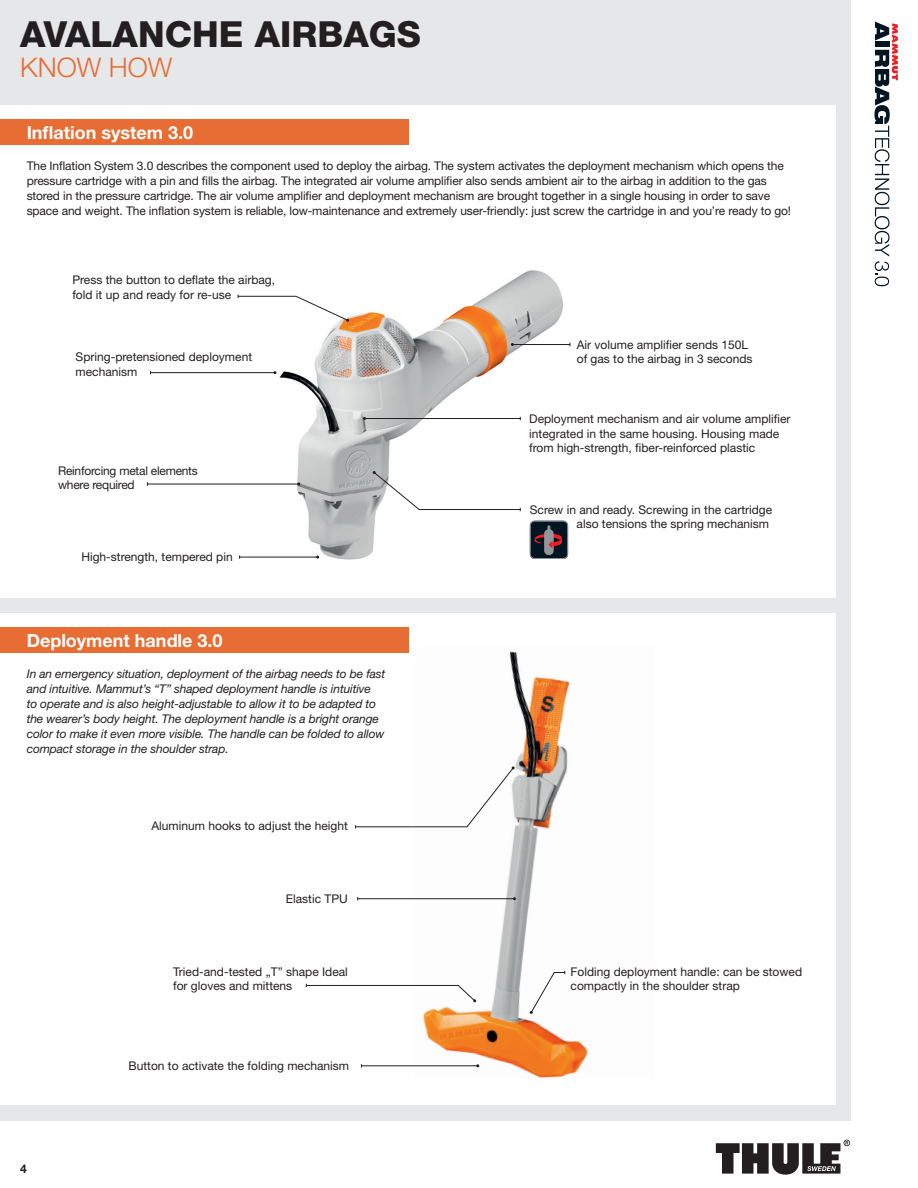
<style>
.page{position:relative;width:918px;height:1188px;background:#fff}
.page>*{position:absolute;margin:0;border:0;box-sizing:border-box;transform-origin:0 0}
.t1{font:800 36px "Helvetica Neue LT Std";color:#231f20}
.t2{font:300 27px "Helvetica Neue LT Std";color:#e76d34}
.t3{font:700 18px "Helvetica Neue LT Std";color:#fff}
.t4{font:12px/14.4px "Helvetica Neue LT Std";letter-spacing:-.01em;color:#231f20}
.t5{font:italic 12px/15px "Helvetica Neue LT Std";letter-spacing:-.01em;color:#231f20}
.t6{font:700 12px "Helvetica Neue LT Std";color:#231f20}
</style>
<div class="page">
<div style="left:0;top:0;width:850px;height:1120px;background:#e6e7e9"></div>
<svg style="left:716px;top:1140px;width:134px;height:35px"></svg>
<svg style="left:874px;top:22px;width:24px;height:264px"></svg>
<div style="left:0;top:106px;width:835px;height:492px;background:#fff"></div>
<div style="left:0;top:614px;width:835px;height:491px;background:#fff"></div>
<div style="left:0;top:120px;width:408px;height:25px;background:#e76d34"></div>
<img style="left:242px;top:270px;width:329px;height:290px">
<img style="left:416px;top:651px;width:172px;height:427px">
<div style="left:0;top:628px;width:408px;height:25px;background:#e76d34"></div>
<svg style="left:530px;top:521px;width:38px;height:38px"></svg>
<svg style="left:237px;top:295px;width:112px;height:27px"></svg>
<hr style="left:151px;top:372px;width:124px;height:1px;background:#231f20">
<hr style="left:147px;top:484px;width:152px;height:1px;background:#231f20">
<hr style="left:240px;top:557px;width:78px;height:1px;background:#231f20">
<svg style="left:373px;top:471px;width:148px;height:40px"></svg>
<hr style="left:364px;top:418px;width:156px;height:1px;background:#231f20">
<hr style="left:512px;top:344px;width:58px;height:1px;background:#231f20">
<svg style="left:355px;top:766px;width:160px;height:63px"></svg>
<hr style="left:358px;top:898px;width:156px;height:1px;background:#231f20">
<svg style="left:306px;top:984px;width:170px;height:18px"></svg>
<hr style="left:361px;top:1065px;width:117px;height:1px;background:#231f20">
<svg style="left:530px;top:971px;width:36px;height:43px"></svg>
<h1 class="t1" style="left:20px;top:13px;width:402px">AVALANCHE AIRBAGS</h1>
<h2 class="t2" style="left:20px;top:51px;width:154px">KNOW HOW</h2>
<h3 class="t3" style="left:27px;top:121px;width:168px">Inflation system 3.0</h3>
<p class="t4" style="left:27px;top:158px;width:766px;line-height:15px">The Inflation System 3.0 describes the component used to deploy the airbag. The system activates the deployment mechanism which opens the pressure cartridge with a pin and fills the airbag. The integrated air volume amplifier also sends ambient air to the airbag in addition to the gas stored in the pressure cartridge. The air volume amplifier and deployment mechanism are brought together in a single housing in order to save space and weight. The inflation system is reliable, low-maintenance and extremely user-friendly: just screw the cartridge in and you’re ready to go!</p>
<p class="t4" style="left:72px;top:273px;width:204px">Press the button to deflate the airbag, fold it up and ready for re-use</p>
<p class="t4" style="left:76px;top:350px;width:178px">Spring-pretensioned deployment mechanism</p>
<p class="t4" style="left:58px;top:463px;width:141px">Reinforcing metal elements where required</p>
<p class="t4" style="left:81px;top:550px;width:153px">High-strength, tempered pin</p>
<h3 class="t3" style="left:27px;top:629px;width:197px">Deployment handle 3.0</h3>
<p class="t5" style="left:27px;top:666px;width:360px">In an emergency situation, deployment of the airbag needs to be fast and intuitive. Mammut’s “T” shaped deployment handle is intuitive<br>to operate and is also height-adjustable to allow it to be adapted to the wearer’s body height. The deployment handle is a bright orange color to make it even more visible. The handle can be folded to allow compact storage in the shoulder strap.</p>
<p class="t4" style="left:152px;top:819px;width:198px">Aluminum hooks to adjust the height</p>
<p class="t4" style="left:286px;top:891px;width:63px">Elastic TPU</p>
<p class="t4" style="left:577px;top:337px;width:177px">Air volume amplifier sends 150L of gas to the airbag in 3 seconds</p>
<p class="t4" style="left:529px;top:412px;width:263px">Deployment mechanism and air volume amplifier integrated in the same housing. Housing made from high-strength, fiber-reinforced plastic</p>
<p class="t4" style="left:530px;top:502px;width:244px;text-align:right">Screw in and ready. Screwing in the cartridge also tensions the spring mechanism</p>
<p class="t4" style="left:173px;top:964px;width:176px">Tried-and-tested „T” shape Ideal for gloves and mittens</p>
<p class="t4" style="left:571px;top:964px;width:233px">Folding deployment handle: can be stowed compactly in the shoulder strap</p>
<p class="t6" style="left:20px;top:1161px;width:8px">4</p>
<p class="t4" style="left:129px;top:1058px;width:222px">Button to activate the folding mechanism</p>
</div>
